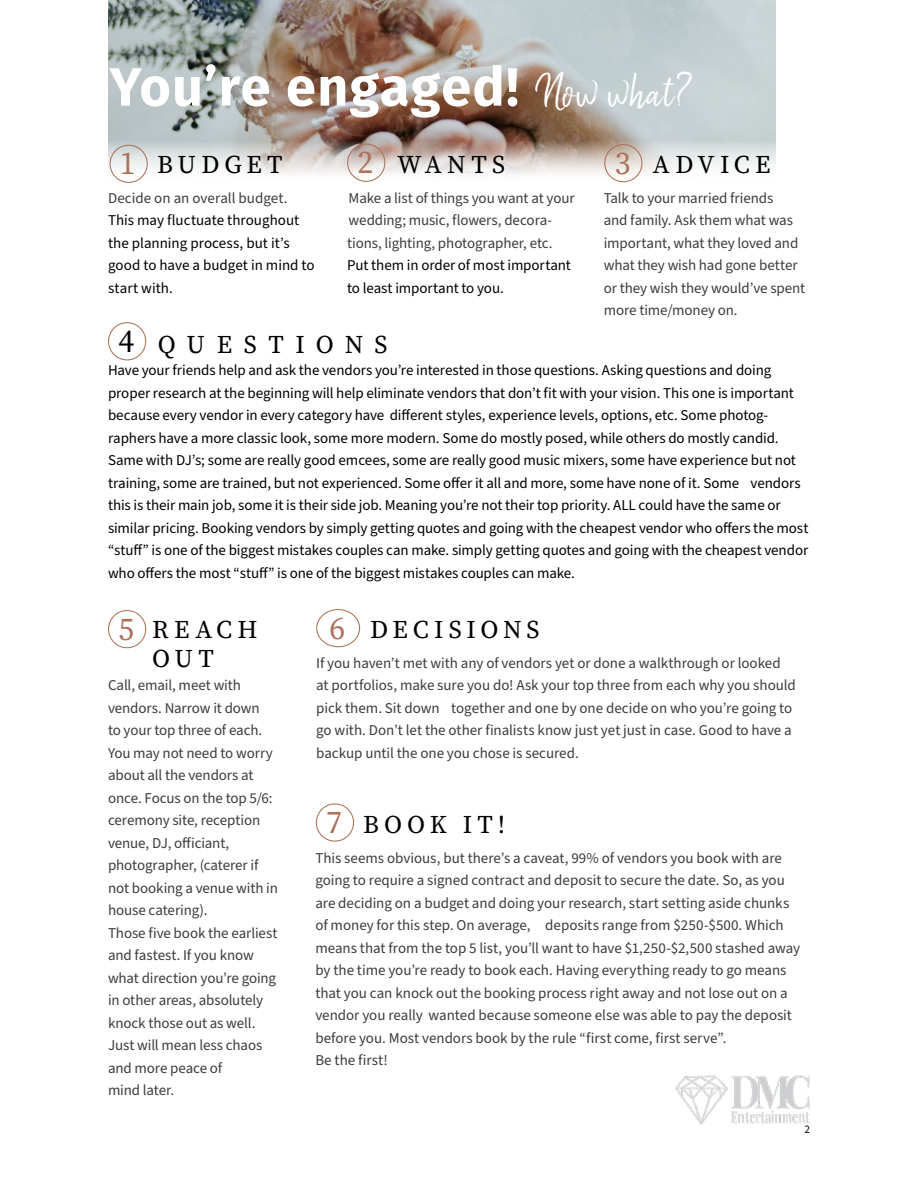
<style>
.page{position:relative;width:918px;height:1188px;background:#fff}
.page>*{position:absolute;margin:0;border:0;box-sizing:border-box;transform-origin:0 0}
.t1{font:700 54px "Fira Sans";letter-spacing:.02em;color:#fff}
.t2{font:31.5px "Source Serif Pro";color:#ab715a}
.t3{font:31.5px "Source Serif Pro";color:#000}
.t4{font:25.5px/30px "Source Serif Pro";letter-spacing:.2em;color:#000}
.t5{font:25.5px "Source Serif Pro";letter-spacing:.44em;color:#000}
.t6{font:15px/22.5px "Source Sans Pro";letter-spacing:-.005em;color:#3b3c3b}
.t7{font:15px/22.5px "Source Sans Pro";letter-spacing:-.005em;color:#000}
.t8{font:11.25px "Source Sans Pro";color:#000}
.s1{font-family:"Honesty";font-weight:400;font-size:45px}
.s2{font-size:31.5px;color:#ab715a}
</style>
<div class="page">
<img style="left:675px;top:1075px;width:135px;height:50px">
<img style="left:108px;top:0;width:667px;height:183px">
<div style="left:108px;top:322px;width:38px;height:38px;border:1px solid #ab715a;border-radius:50%"></div>
<div style="left:108px;top:610px;width:38px;height:38px;border:1px solid #ab715a;border-radius:50%"></div>
<div style="left:110px;top:145px;width:38px;height:38px;border:1px solid #ab715a;border-radius:50%"></div>
<div style="left:347px;top:144px;width:38px;height:38px;border:1px solid #ab715a;border-radius:50%"></div>
<div style="left:604px;top:144px;width:38px;height:38px;border:1px solid #ab715a;border-radius:50%"></div>
<div style="left:316px;top:609px;width:44px;height:38px;border:1px solid #ab715a;border-radius:50%"></div>
<div style="left:316px;top:803px;width:38px;height:39px;border:1px solid #ab715a;border-radius:50%"></div>
<h1 class="t1" style="left:110px;top:41px;width:582px">You’re engaged! <span class="s1">Now what?</span></h1>
<h2 class="t2" style="left:120px;top:143px;width:17px">1</h2>
<h2 class="t2" style="left:358px;top:142px;width:17px">2</h2>
<h2 class="t2" style="left:615px;top:142px;width:17px">3</h2>
<h3 class="t4" style="left:157px;top:149px;width:127px">BUDGET</h3>
<h3 class="t4" style="left:397px;top:149px;width:110px">WANTS</h3>
<h3 class="t4" style="left:653px;top:149px;width:119px">ADVICE</h3>
<p class="t6" style="left:108px;top:187px;width:181px">Decide on an overall budget.</p>
<p class="t7" style="left:108px;top:209px;width:208px">This may fluctuate throughout the planning process, but it’s good to have a budget in mind to start with.</p>
<p class="t6" style="left:347px;top:187px;width:229px">Make a list of things you want at your wedding; music, flowers, decora&shy;tions, lighting, photographer, etc.</p>
<p class="t7" style="left:347px;top:254px;width:225px">Put them in order of most important to least important to you.</p>
<h2 class="t3" style="left:118px;top:320px;width:17px">4</h2>
<h3 class="t5" style="left:158px;top:327px;width:231px">QUESTIONS</h3>
<p class="t6" style="left:604px;top:187px;width:203px">Talk to your married friends<br>and family. Ask them what was important, what they loved and what they wish had gone better or they wish they would’ve spent more time/money on.</p>
<p class="t7" style="left:108px;top:359px;width:702px">Have your friends help and ask the vendors you’re interested in those questions. Asking questions and doing proper research at the beginning will help eliminate vendors that don’t fit with your vision. This one is important because every vendor in every category have different styles, experience levels, options, etc. Some photog&shy;raphers have a more classic look, some more modern. Some do mostly posed, while others do mostly candid.<br>Same with DJ’s; some are really good emcees, some are really good music mixers, some have experience but not training, some are trained, but not experienced. Some offer it all and more, some have none of it. Some vendors this is their main job, some it is their side job. Meaning you’re not their top priority. ALL could have the same or similar pricing. Booking vendors by simply getting quotes and going with the cheapest vendor who offers the most “stuff” is one of the biggest mistakes couples can make. simply getting quotes and going with the cheapest vendor who offers the most “stuff” is one of the biggest mistakes couples can make.</p>
<h2 class="t2" style="left:118px;top:608px;width:17px">5</h2>
<h3 class="t4" style="left:152px;top:614px;width:107px">REACH<br>OUT</h3>
<p class="t6" style="left:108px;top:674px;width:171px">Call, email, meet with vendors. Narrow it down<br>to your top three of each.<br>You may not need to worry about all the vendors at once. Focus on the top 5/6: ceremony site, reception venue, DJ, officiant, photographer, (caterer if not booking a venue with in house catering).<br>Those five book the earliest and fastest. If you know what direction you’re going in other areas, absolutely knock those out as well.<br>Just will mean less chaos and more peace of<br>mind later.</p>
<h3 class="t4" style="left:330px;top:614px;width:211px"><span class="s2">6</span> DECISIONS</h3>
<p class="t6" style="left:316px;top:652px;width:481px">If you haven’t met with any of vendors yet or done a walkthrough or looked at portfolios, make sure you do! Ask your top three from each why you should pick them. Sit down together and one by one decide on who you’re going to go with. Don’t let the other finalists know just yet just in case. Good to have a backup until the one you chose is secured.</p>
<h3 class="t4" style="left:326px;top:809px;width:180px"><span class="s2">7</span> BOOK IT!</h3>
<p class="t6" style="left:315px;top:847px;width:486px">This seems obvious, but there’s a caveat, 99% of vendors you book with are going to require a signed contract and deposit to secure the date. So, as you are deciding on a budget and doing your research, start setting aside chunks of money for this step. On average, deposits range from $250-$500. Which means that from the top 5 list, you’ll want to have $1,250-$2,500 stashed away by the time you’re ready to book each. Having everything ready to go means that you can knock out the booking process right away and not lose out on a vendor you really wanted because someone else was able to pay the deposit before you. Most vendors book by the rule “first come, first serve”.<br>Be the first!</p>
<p class="t8" style="left:804px;top:1121px;width:7px">2</p>
</div>
